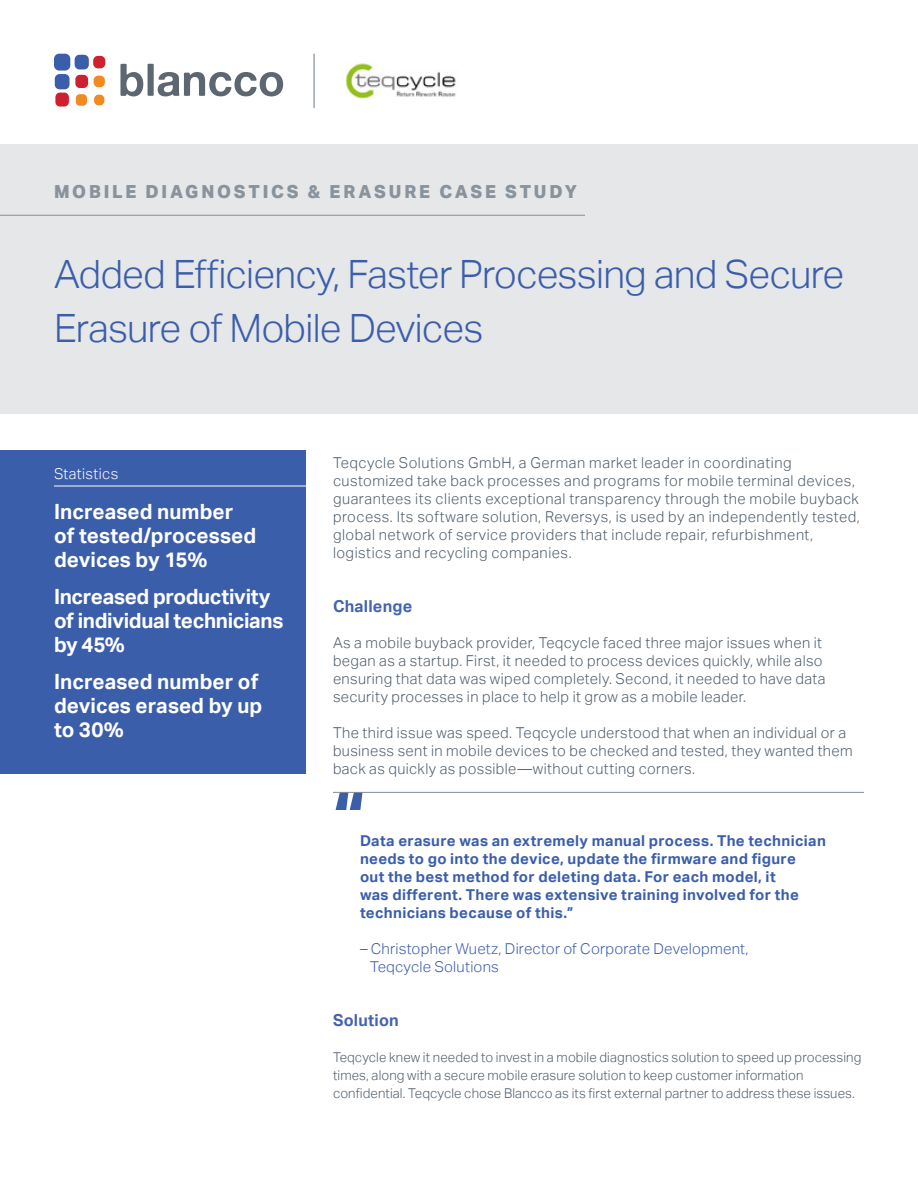
<style>
.page{position:relative;width:918px;height:1188px;background:#fff}
.page>*{position:absolute;margin:0;border:0;box-sizing:border-box;transform-origin:0 0}
.t1{font:300 39px/54px "Aktiv Grotesk";letter-spacing:-.02em;color:#3b5eab}
.t2{font:700 21px/24px "Aktiv Grotesk";color:#fff}
.t3{font:800 18px "Aktiv Grotesk";letter-spacing:.155em;color:#88939d}
.t4{font:700 16.5px "Aktiv Grotesk";letter-spacing:.015em;color:#4563ae}
.t5{font:300 15px/18px "Aktiv Grotesk";letter-spacing:.025em;color:#4f5e6b}
.t6{font:700 15px/18px "Aktiv Grotesk";letter-spacing:.025em;color:#3b5eab}
.t7{font:300 15px/18px "Aktiv Grotesk";letter-spacing:.015em;color:#3b5eab}
.t8{font:300 15px "Aktiv Grotesk";letter-spacing:.025em;color:#fff}
.t9{font:300 13.5px/18px "Aktiv Grotesk";letter-spacing:.01em;color:#4f5e6b}
</style>
<div class="page">
<div style="left:0;top:144px;width:918px;height:270px;background:#e6e7e9"></div>
<svg style="left:120px;top:64px;width:163px;height:32px"></svg>
<div style="left:76px;top:94px;width:11px;height:12px;background:#f18a21;border-radius:4px"></div>
<div style="left:94px;top:95px;width:10px;height:10px;background:#f18a21;border-radius:5px"></div>
<div style="left:94px;top:76px;width:11px;height:11px;background:#f18a21;border-radius:5px"></div>
<div style="left:55px;top:74px;width:15px;height:15px;background:#3b5eab;border-radius:5px"></div>
<div style="left:54px;top:54px;width:16px;height:17px;background:#3b5eab;border-radius:5px"></div>
<div style="left:75px;top:55px;width:14px;height:14px;background:#3b5eab;border-radius:5px"></div>
<div style="left:55px;top:93px;width:14px;height:14px;background:#cf202f;border-radius:5px"></div>
<div style="left:75px;top:75px;width:13px;height:13px;background:#cf202f;border-radius:5px"></div>
<div style="left:93px;top:56px;width:12px;height:12px;background:#cf202f;border-radius:5px"></div>
<hr style="left:313px;top:54px;width:2px;height:54px;background:#9aa5ae">
<div style="left:0;top:450px;width:306px;height:324px;background:#3b5eab"></div>
<hr style="left:0;top:215px;width:585px;height:1px;background:#838e98">
<hr style="left:54px;top:486px;width:252px;height:1px;background:#fff">
<img style="left:345px;top:63px;width:111px;height:35px">
<svg style="left:336px;top:793px;width:27px;height:17px"></svg>
<hr style="left:333px;top:792px;width:531px;height:1px;background:#838e98">
<p class="t3" style="left:54px;top:180px;width:524px">MOBILE DIAGNOSTICS &amp; ERASURE CASE STUDY</p>
<h1 class="t1" style="left:54px;top:248px;width:792px">Added Efficiency, Faster Processing and Secure<br>Erasure of Mobile Devices</h1>
<p class="t8" style="left:54px;top:465px;width:66px">Statistics</p>
<h2 class="t2" style="left:54px;top:500px;width:204px">Increased number of tested/processed devices by 15%</h2>
<h2 class="t2" style="left:54px;top:585px;width:231px">Increased productivity of individual technicians by 45%</h2>
<h2 class="t2" style="left:54px;top:669px;width:210px">Increased number of devices erased by up to 30%</h2>
<p class="t5" style="left:333px;top:454px;width:528px">Teqcycle Solutions GmbH, a German market leader in coordinating customized take back processes and programs for mobile terminal devices, guarantees its clients exceptional transparency through the mobile buyback process. Its software solution, Reversys, is used by an independently tested, global network of service providers that include repair, refurbishment, logistics and recycling companies.</p>
<p class="t4" style="left:333px;top:597px;width:81px">Challenge</p>
<p class="t5" style="left:333px;top:634px;width:494px">As a mobile buyback provider, Teqcycle faced three major issues when it began as a startup. First, it needed to process devices quickly, while also ensuring that data was wiped completely. Second, it needed to have data security processes in place to help it grow as a mobile leader.</p>
<p class="t5" style="left:333px;top:724px;width:521px">The third issue was speed. Teqcycle understood that when an individual or a business sent in mobile devices to be checked and tested, they wanted them back as quickly as possible—without cutting corners.</p>
<p class="t6" style="left:360px;top:832px;width:467px">Data erasure was an extremely manual process. The technician needs to go into the device, update the firmware and figure<br>out the best method for deleting data. For each model, it<br>was different. There was extensive training involved for the technicians because of this.”</p>
<p class="t7" style="left:370px;top:940px;width:380px;text-indent:-10px">– Christopher Wuetz, Director of Corporate Development,<br>Teqcycle Solutions</p>
<p class="t4" style="left:333px;top:1011px;width:67px">Solution</p>
<p class="t9" style="left:333px;top:1048px;width:530px">Teqcycle knew it needed to invest in a mobile diagnostics solution to speed up processing times, along with a secure mobile erasure solution to keep customer information confidential. Teqcycle chose Blancco as its first external partner to address these issues.</p>
</div>
